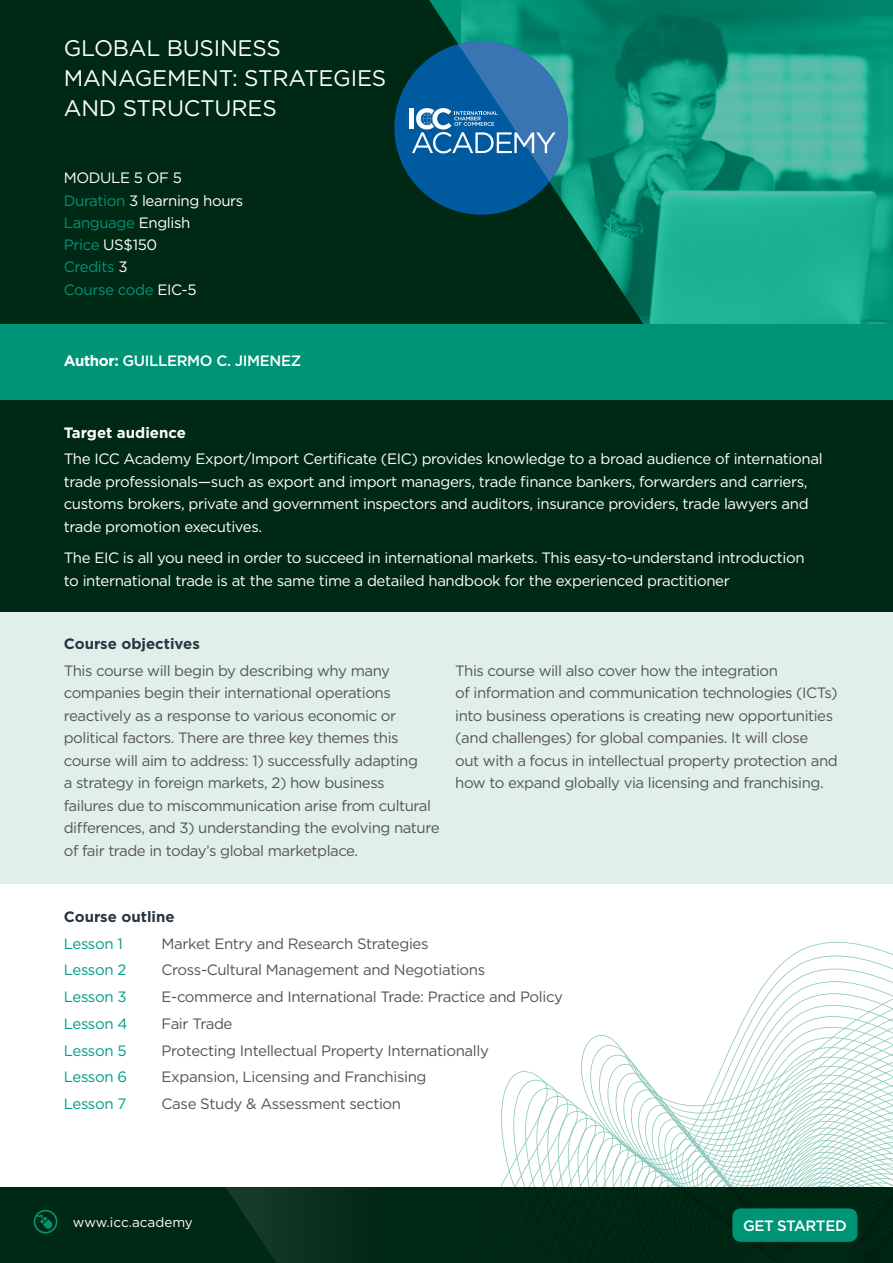
<style>
.page{position:relative;width:893px;height:1263px;background:#fff}
.page>*{position:absolute;margin:0;border:0;box-sizing:border-box;transform-origin:0 0}
.t1{font:22.5px/30px "Gotham";letter-spacing:-.01em;color:#fff}
.t2{font:15px/22.5px "Gotham";letter-spacing:-.03em;color:#555454}
.t3{font:15px/22.2px "Gotham";letter-spacing:-.025em;color:#fff}
.t4{font:15px "Gotham";letter-spacing:-.025em;color:#009d84}
.t5{font:500 15px "Gotham";letter-spacing:-.025em;color:#fff}
.t6{font:700 15px "Gotham";color:#293542}
.t7{font:700 15px "Gotham";color:#fff}
.t8{font:13.5px "Gotham";color:#fff}
.s1{color:#009477}
.s2{font-weight:700}
</style>
<div class="page">
<img style="left:644px;top:0;width:249px;height:324px">
<svg style="left:0;top:0;width:644px;height:324px;background:#013722"></svg>
<div style="left:394px;top:41px;width:174px;height:174px;background:#005aa0;border-radius:50%"></div>
<div style="left:409px;top:108px;width:5px;height:21px;background:#fff"></div>
<svg style="left:412px;top:41px;width:156px;height:141px"></svg>
<div style="left:0;top:1187px;width:893px;height:76px;background:#002915"></div>
<svg style="left:34px;top:1210px;width:23px;height:23px"></svg>
<img style="left:226px;top:1187px;width:88px;height:76px">
<svg style="left:500px;top:1109px;width:393px;height:133px"></svg>
<div style="left:0;top:400px;width:893px;height:211px;background:#002915"></div>
<div style="left:0;top:611px;width:893px;height:273px;background:#e1efeb"></div>
<div style="left:0;top:324px;width:893px;height:76px;background:#009477"></div>
<div style="left:732px;top:1208px;width:125px;height:34px;background:#009477;border-radius:9px"></div>
<h1 class="t1" style="left:64px;top:33px;width:324px">GLOBAL BUSINESS<br>MANAGEMENT: STRATEGIES<br>AND STRUCTURES</h1>
<p class="t3" style="left:64px;top:167px;width:181px">MODULE 5 OF 5<br><span class="s1">Duration</span> 3 learning hours<br><span class="s1">Language</span> English<br><span class="s1">Price</span> US$150<br><span class="s1">Credits</span> 3<br><span class="s1">Course code</span> EIC-5</p>
<p class="t5" style="left:64px;top:351px;width:239px"><span class="s2">Author:</span> GUILLERMO C. JIMENEZ</p>
<p class="t7" style="left:64px;top:422px;width:124px">Target audience</p>
<p class="t3" style="left:64px;top:447px;width:760px">The ICC Academy Export/Import Certificate (EIC) provides knowledge to a broad audience of international trade professionals—such as export and import managers, trade finance bankers, forwarders and carriers, customs brokers, private and government inspectors and auditors, insurance providers, trade lawyers and trade promotion executives.</p>
<p class="t3" style="left:64px;top:546px;width:742px">The EIC is all you need in order to succeed in international markets. This easy-to-understand introduction to international trade is at the same time a detailed handbook for the experienced practitioner</p>
<p class="t6" style="left:64px;top:634px;width:138px">Course objectives</p>
<p class="t2" style="left:64px;top:659px;width:377px">This course will begin by describing why many companies begin their international operations reactively as a response to various economic or political factors. There are three key themes this course will aim to address: 1) successfully adapting<br>a strategy in foreign markets, 2) how business<br>failures due to miscommunication arise from cultural differences, and 3) understanding the evolving nature of fair trade in today’s global marketplace.</p>
<p class="t2" style="left:455px;top:659px;width:384px">This course will also cover how the integration<br>of information and communication technologies (ICTs) into business operations is creating new opportunities (and challenges) for global companies. It will close<br>out with a focus in intellectual property protection and how to expand globally via licensing and franchising.</p>
<p class="t6" style="left:64px;top:906px;width:112px">Course outline</p>
<p class="t4" style="left:64px;top:934px;width:60px">Lesson 1</p>
<p class="t2" style="left:162px;top:932px;width:268px">Market Entry and Research Strategies</p>
<p class="t4" style="left:64px;top:960px;width:64px">Lesson 2</p>
<p class="t2" style="left:162px;top:958px;width:325px">Cross-Cultural Management and Negotiations</p>
<p class="t4" style="left:64px;top:987px;width:64px">Lesson 3</p>
<p class="t2" style="left:162px;top:985px;width:403px">E-commerce and International Trade: Practice and Policy</p>
<p class="t4" style="left:64px;top:1014px;width:65px">Lesson 4</p>
<p class="t2" style="left:162px;top:1012px;width:72px">Fair Trade</p>
<p class="t4" style="left:64px;top:1041px;width:64px">Lesson 5</p>
<p class="t2" style="left:162px;top:1039px;width:329px">Protecting Intellectual Property Internationally</p>
<p class="t4" style="left:64px;top:1067px;width:65px">Lesson 6</p>
<p class="t2" style="left:162px;top:1065px;width:266px">Expansion, Licensing and Franchising</p>
<p class="t4" style="left:64px;top:1094px;width:64px">Lesson 7</p>
<p class="t2" style="left:162px;top:1092px;width:241px">Case Study &amp; Assessment section</p>
<p class="t8" style="left:73px;top:1213px;width:121px">www.icc.academy</p>
<p class="t5" style="left:743px;top:1215px;width:105px">GET STARTED</p>
</div>
